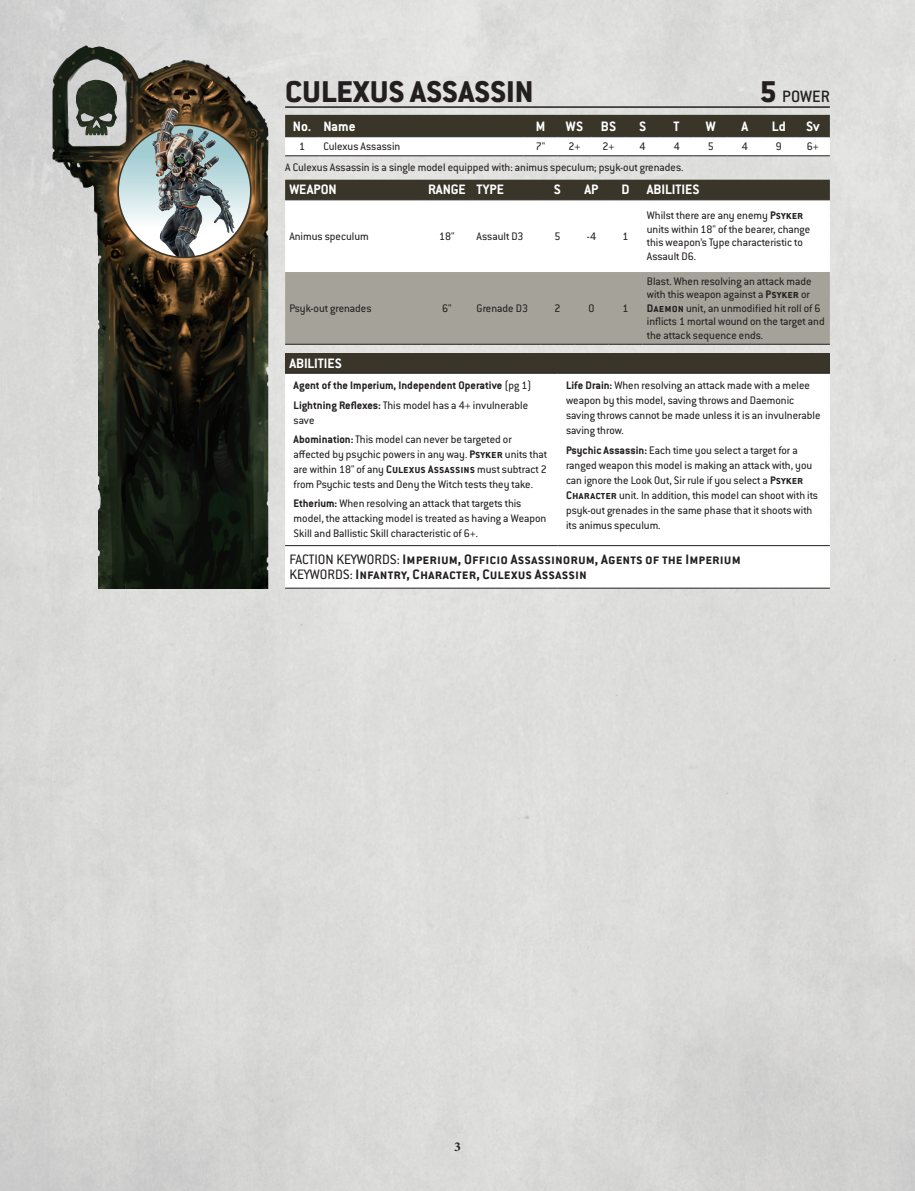
<style>
.page{position:relative;width:915px;height:1191px;background:#fff}
.page>*{position:absolute;margin:0;border:0;box-sizing:border-box;transform-origin:0 0}
.t1{font:800 33px "Conduit ITC Std";color:#231f20}
.t2{font:500 18px "Conduit ITC Std";color:#231f20}
.t3{font:700 15px/15px "Conduit ITC Std";color:#231f20}
.t4{font:700 15px "Conduit ITC Std";color:#fff}
.t5{font:700 13.5px "Minion Pro";color:#231f20}
.t6{font:12px/15px "Conduit ITC Std";color:#231f20}
.t7{font:700 12px/19.2px "Conduit ITC Std";color:#231f20}
.s1{font-weight:800;font-size:33px}
.s2{font-weight:700}
.s3{font-weight:400}
</style>
<div class="page">
<img style="left:0;top:0;width:914px;height:1191px">
<img style="left:24px;top:0;width:261px;height:588px">
<img style="left:49px;top:60px;width:96px;height:95px">
<svg style="left:118px;top:125px;width:133px;height:132px"></svg>
<img style="left:152px;top:173px;width:43px;height:84px">
<img style="left:152px;top:108px;width:67px;height:65px">
<hr style="left:285px;top:106px;width:544px;height:2px;background:#231f20">
<svg style="left:285px;top:115px;width:544px;height:40px"></svg>
<hr style="left:285px;top:136px;width:34px;height:1px;background:#231f20">
<hr style="left:319px;top:136px;width:204px;height:1px;background:#231f20">
<hr style="left:523px;top:136px;width:34px;height:1px;background:#231f20">
<hr style="left:557px;top:136px;width:34px;height:1px;background:#231f20">
<hr style="left:591px;top:136px;width:34px;height:1px;background:#231f20">
<hr style="left:625px;top:136px;width:34px;height:1px;background:#231f20">
<hr style="left:659px;top:136px;width:34px;height:1px;background:#231f20">
<hr style="left:693px;top:136px;width:34px;height:1px;background:#231f20">
<hr style="left:727px;top:136px;width:34px;height:1px;background:#231f20">
<hr style="left:761px;top:136px;width:34px;height:1px;background:#231f20">
<hr style="left:795px;top:136px;width:34px;height:1px;background:#231f20">
<hr style="left:285px;top:155px;width:34px;height:1px;background:#231f20">
<hr style="left:319px;top:155px;width:204px;height:1px;background:#231f20">
<hr style="left:523px;top:155px;width:34px;height:1px;background:#231f20">
<hr style="left:557px;top:155px;width:34px;height:1px;background:#231f20">
<hr style="left:591px;top:155px;width:34px;height:1px;background:#231f20">
<hr style="left:625px;top:155px;width:34px;height:1px;background:#231f20">
<hr style="left:659px;top:155px;width:34px;height:1px;background:#231f20">
<hr style="left:693px;top:155px;width:34px;height:1px;background:#231f20">
<hr style="left:727px;top:155px;width:34px;height:1px;background:#231f20">
<hr style="left:761px;top:155px;width:34px;height:1px;background:#231f20">
<hr style="left:795px;top:155px;width:34px;height:1px;background:#231f20">
<svg style="left:285px;top:180px;width:544px;height:164px"></svg>
<hr style="left:285px;top:199px;width:136px;height:1px;background:#231f20">
<hr style="left:421px;top:199px;width:51px;height:1px;background:#231f20">
<hr style="left:472px;top:199px;width:68px;height:1px;background:#231f20">
<hr style="left:540px;top:199px;width:34px;height:1px;background:#231f20">
<hr style="left:574px;top:199px;width:34px;height:1px;background:#231f20">
<hr style="left:608px;top:199px;width:34px;height:1px;background:#231f20">
<hr style="left:642px;top:199px;width:187px;height:1px;background:#231f20">
<hr style="left:285px;top:344px;width:136px;height:1px;background:#231f20">
<hr style="left:421px;top:344px;width:51px;height:1px;background:#231f20">
<hr style="left:472px;top:344px;width:68px;height:1px;background:#231f20">
<hr style="left:540px;top:344px;width:34px;height:1px;background:#231f20">
<hr style="left:574px;top:344px;width:34px;height:1px;background:#231f20">
<hr style="left:608px;top:344px;width:34px;height:1px;background:#231f20">
<hr style="left:642px;top:344px;width:187px;height:1px;background:#231f20">
<div style="left:285px;top:353px;width:544px;height:20px;background:#393629"></div>
<svg style="left:285px;top:374px;width:544px;height:171px"></svg>
<div style="left:285px;top:545px;width:544px;height:43px;background:#fff"></div>
<hr style="left:285px;top:588px;width:272px;height:1px;background:#231f20">
<hr style="left:557px;top:588px;width:272px;height:1px;background:#231f20">
<hr style="left:285px;top:373px;width:272px;height:1px;background:#231f20">
<hr style="left:557px;top:373px;width:272px;height:1px;background:#231f20">
<hr style="left:285px;top:545px;width:272px;height:1px;background:#231f20">
<hr style="left:557px;top:545px;width:272px;height:1px;background:#231f20">
<h1 class="t1" style="left:285px;top:72px;width:250px">CULEXUS ASSASSIN</h1>
<h2 class="t2" style="left:759px;top:85px;width:72px"><span class="s1">5</span> POWER</h2>
<p class="t4" style="left:293px;top:117px;width:64px">No. Name</p>
<p class="t4" style="left:535px;top:117px;width:11px">M</p>
<p class="t4" style="left:565px;top:117px;width:52px">WS BS</p>
<p class="t4" style="left:639px;top:117px;width:9px">S</p>
<p class="t4" style="left:673px;top:117px;width:8px">T</p>
<p class="t4" style="left:705px;top:117px;width:11px">W</p>
<p class="t4" style="left:741px;top:117px;width:8px">A</p>
<p class="t4" style="left:771px;top:117px;width:16px">Ld</p>
<p class="t4" style="left:805px;top:117px;width:15px">Sv</p>
<p class="t6" style="left:299px;top:138px;width:8px">1</p>
<p class="t6" style="left:323px;top:138px;width:78px">Culexus Assassin</p>
<p class="t6" style="left:535px;top:138px;width:11px">7"</p>
<p class="t6" style="left:568px;top:138px;width:14px">2+</p>
<p class="t6" style="left:602px;top:138px;width:14px">2+</p>
<p class="t6" style="left:639px;top:138px;width:8px">4</p>
<p class="t6" style="left:673px;top:138px;width:8px">4</p>
<p class="t6" style="left:707px;top:138px;width:8px">5</p>
<p class="t6" style="left:741px;top:138px;width:8px">4</p>
<p class="t6" style="left:775px;top:138px;width:8px">9</p>
<p class="t6" style="left:806px;top:138px;width:14px">6+</p>
<p class="t6" style="left:285px;top:160px;width:399px">A Culexus Assassin is a single model equipped with: animus speculum; psyk-out grenades.</p>
<p class="t4" style="left:289px;top:181px;width:49px">WEAPON</p>
<p class="t4" style="left:428px;top:181px;width:77px">RANGE TYPE</p>
<p class="t4" style="left:553px;top:181px;width:9px">S</p>
<p class="t4" style="left:584px;top:181px;width:15px">AP</p>
<p class="t4" style="left:621px;top:181px;width:79px">D ABILITIES</p>
<p class="t6" style="left:289px;top:228px;width:81px">Animus speculum</p>
<p class="t6" style="left:439px;top:228px;width:17px">18"</p>
<p class="t6" style="left:476px;top:228px;width:48px">Assault D3</p>
<p class="t6" style="left:554px;top:228px;width:8px">5</p>
<p class="t6" style="left:586px;top:228px;width:11px">-4</p>
<p class="t6" style="left:622px;top:228px;width:8px">1</p>
<p class="t6" style="left:646px;top:209px;width:165px;line-height:13.5px">Whilst there are any enemy <span class="s2">Psyker </span>units within 18" of the bearer, change this weapon’s Type characteristic to<br>Assault D6.</p>
<p class="t6" style="left:289px;top:300px;width:84px">Psyk-out grenades</p>
<p class="t6" style="left:442px;top:300px;width:11px">6"</p>
<p class="t6" style="left:476px;top:300px;width:53px">Grenade D3</p>
<p class="t6" style="left:554px;top:300px;width:8px">2</p>
<p class="t6" style="left:588px;top:300px;width:8px">0</p>
<p class="t6" style="left:622px;top:300px;width:8px">1</p>
<p class="t6" style="left:646px;top:274px;width:179px;line-height:13.5px">Blast. When resolving an attack made with this weapon against a <span class="s2">Psyker</span> or <span class="s2">Daemon</span> unit, an unmodified hit roll of 6 inflicts 1 mortal wound on the target and the attack sequence ends.</p>
<p class="t4" style="left:289px;top:354px;width:54px">ABILITIES</p>
<p class="t7" style="left:293px;top:375px;width:239px">Agent of the Imperium, Independent Operative <span class="s3">(pg 1)<br></span>Lightning Reflexes: <span class="s3">This model has a 4+ invulnerable</span></p>
<p class="t6" style="left:293px;top:410px;width:219px;line-height:19.2px">save<br><span class="s2">Abomination:</span> This model can never be targeted or</p>
<p class="t6" style="left:293px;top:446px;width:255px;text-align:justify">affected by psychic powers in any way. <span class="s2">Psyker</span> units that are within 18" of any <span class="s2">Culexus Assassins</span> must subtract 2 from Psychic tests and Deny the Witch tests they take.</p>
<p class="t6" style="left:293px;top:495px;width:254px"><span class="s2">Etherium:</span> When resolving an attack that targets this model, the attacking model is treated as having a Weapon<br>Skill and Ballistic Skill characteristic of 6+.</p>
<p class="t6" style="left:566px;top:378px;width:256px"><span class="s2">Life Drain:</span> When resolving an attack made with a melee weapon by this model, saving throws and Daemonic saving throws cannot be made unless it is an invulnerable saving throw.</p>
<p class="t6" style="left:566px;top:442px;width:253px"><span class="s2">Psychic Assassin:</span> Each time you select a target for a ranged weapon this model is making an attack with, you can ignore the Look Out, Sir rule if you select a <span class="s2">Psyker Character</span> unit. In addition, this model can shoot with its psyk-out grenades in the same phase that it shoots with its animus speculum.</p>
<p class="t3" style="left:289px;top:551px;width:453px"><span class="s3">FACTION KEYWORDS:</span> Imperium, Officio Assassinorum, Agents of the Imperium<br><span class="s3">KEYWORDS:</span> Infantry, Character, Culexus Assassin</p>
<p class="t5" style="left:454px;top:1137px;width:8px">3</p>
</div>
